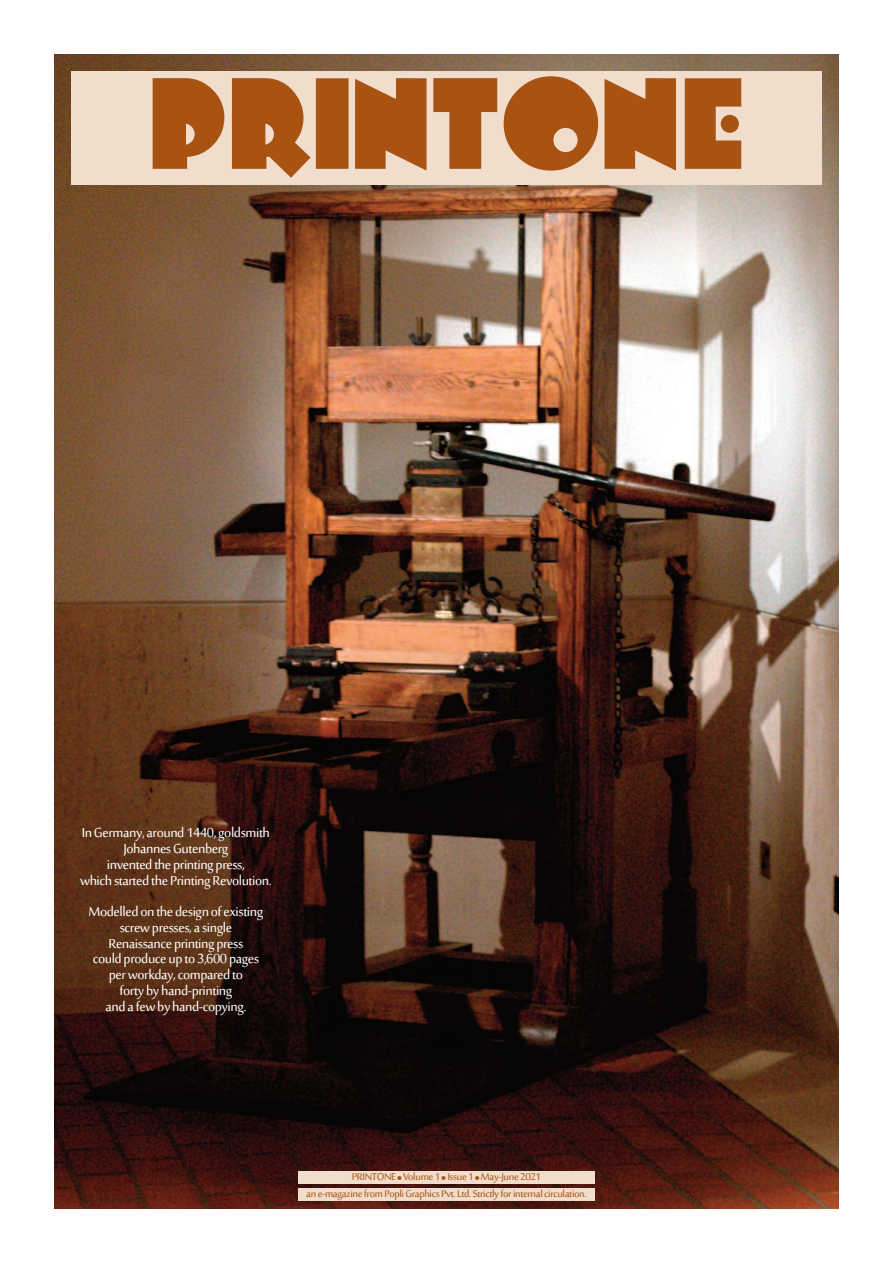
<style>
.page{position:relative;width:893px;height:1263px;background:#fff}
.page>*{position:absolute;margin:0;border:0;box-sizing:border-box;transform-origin:0 0}
.t1{font:139.5px "Arbuckle Remix";color:#a95313}
.t2{font:18px/15.8px "Sakkal Majalla";letter-spacing:-.025em;color:#fff;text-align:center}
.t3{font:13.5px "Sakkal Majalla";letter-spacing:-.025em;color:#a95313}
.t4{font:5.4px "Monotype Sorts";color:#a95313}
</style>
<div class="page">
<img style="left:54px;top:54px;width:785px;height:1155px">
<div style="left:298px;top:1187px;width:297px;height:13px;background:#f0ddcc"></div>
<div style="left:298px;top:1170px;width:297px;height:13px;background:#f0ddcc"></div>
<div style="left:71px;top:71px;width:751px;height:113px;background:#f0ddcc"></div>
<h1 class="t1" style="left:149px;top:69px;width:597px">PRINTONE</h1>
<p class="t2" style="left:80px;top:823px;width:193px">InGermany,around 1440,goldsmith<br>JohannesGutenberg<br>invented the printing press, whichstarted the PrintingRevolution.</p>
<p class="t2" style="left:89px;top:902px;width:176px">Modelled onthe designofexisting screwpresses,asingle<br>Renaissance printing press<br>could produceup to 3,600 pages perworkday,compared to<br>forty byhand-printing<br>and afewbyhand-copying.</p>
<p class="t3" style="left:352px;top:1167px;width:46px">PRINTONE</p>
<p class="t4" style="left:397px;top:1175px;width:6px">l</p>
<p class="t3" style="left:403px;top:1167px;width:39px">Volume 1</p>
<p class="t4" style="left:442px;top:1175px;width:6px">l</p>
<p class="t3" style="left:447px;top:1167px;width:28px">Issue 1</p>
<p class="t4" style="left:475px;top:1175px;width:6px">l</p>
<p class="t3" style="left:481px;top:1167px;width:62px">May-June 2021</p>
<p class="t3" style="left:306px;top:1184px;width:282px">ane-magazinefromPopliGraphics Pvt.Ltd.Strictlyforinternalcirculation.</p>
</div>
